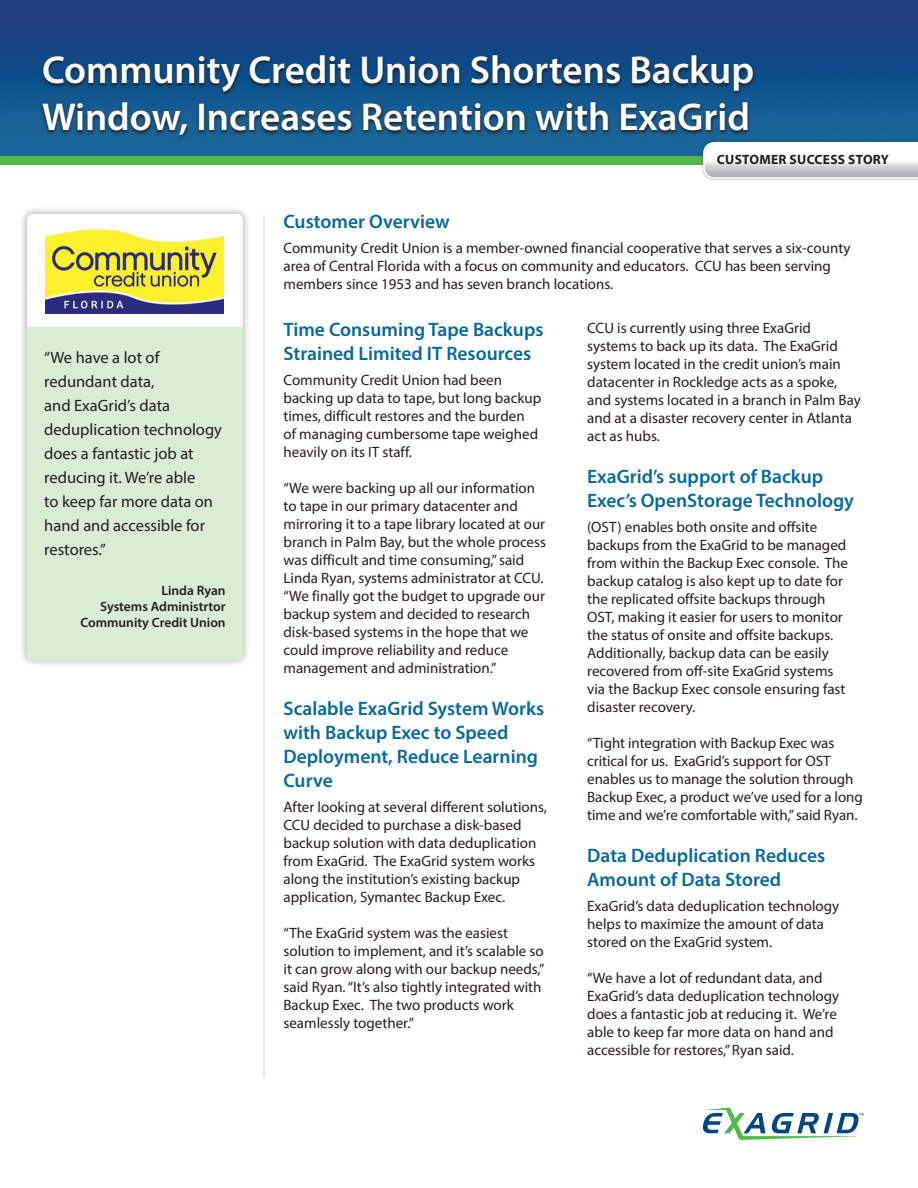
<style>
.page{position:relative;width:918px;height:1188px;background:#fff}
.page>*{position:absolute;margin:0;border:0;box-sizing:border-box;transform-origin:0 0}
.Headline{font:600 39px/46.8px "Myriad Pro";color:#fff}
.Blue_Paragraph_heade{font:600 19.5px/24px "Myriad Pro";color:#086899}
.Customer_Quote{font:16.5px/24px "Myriad Pro";color:#241e1b}
.Body_Copy{font:15px/18px "Myriad Pro";color:#241e1b}
.Quote_Author{font:600 13.5px "Myriad Pro";color:#241e1b}
.t1{font:700 13.5px "Myriad Pro";letter-spacing:.02em;color:#231f20}
</style>
<div class="page">
<img style="left:0;top:0;width:918px;height:156px">
<div style="left:0;top:156px;width:918px;height:8px;background:#51b948"></div>
<div style="left:700px;top:139px;width:218px;height:43px;background:#231f20;opacity:.4"></div>
<svg style="left:703px;top:142px;width:215px;height:37px"></svg>
<svg style="left:702px;top:1107px;width:162px;height:33px"></svg>
<div style="left:19px;top:206px;width:232px;height:462px;background:#231f20;opacity:.4"></div>
<div style="left:27px;top:214px;width:216px;height:446px;background:#fff;border-radius:7px"></div>
<div style="left:27px;top:327px;width:216px;height:333px;background:#dbecd4"></div>
<svg style="left:39px;top:55px;width:717px;height:85px;background:#164974"></svg>
<hr style="left:264px;top:214px;width:1px;height:864px;background:#d1d2d4">
<img style="left:46px;top:227px;width:177px;height:87px">
<p class="Headline" style="left:42px;top:46px;width:714px">Community Credit Union Shortens Backup<br>Window, Increases Retention with ExaGrid</p>
<p class="t1" style="left:717px;top:151px;width:174px">CUSTOMER SUCCESS STORY</p>
<p class="Customer_Quote" style="left:44px;top:345px;width:179px">“We have a lot of redundant data,<br>and ExaGrid’s data deduplication technology does a fantastic job at reducing it. We’re able<br>to keep far more data on hand and accessible for restores.”</p>
<p class="Quote_Author" style="left:161px;top:582px;width:66px">Linda Ryan</p>
<p class="Quote_Author" style="left:100px;top:598px;width:127px">Systems Administrtor</p>
<p class="Quote_Author" style="left:80px;top:614px;width:147px">Community Credit Union</p>
<p class="Blue_Paragraph_heade" style="left:284px;top:209px;width:168px">Customer Overview</p>
<p class="Body_Copy" style="left:284px;top:239px;width:569px">Community Credit Union is a member-owned financial cooperative that serves a six-county area of Central Florida with a focus on community and educators. CCU has been serving members since 1953 and has seven branch locations.</p>
<p class="Blue_Paragraph_heade" style="left:284px;top:317px;width:262px">Time Consuming Tape Backups<br>Strained Limited IT Resources</p>
<p class="Body_Copy" style="left:284px;top:371px;width:259px">Community Credit Union had been backing up data to tape, but long backup times, difficult restores and the burden<br>of managing cumbersome tape weighed heavily on its IT staff.</p>
<p class="Body_Copy" style="left:284px;top:479px;width:264px">“We were backing up all our information to tape in our primary datacenter and mirroring it to a tape library located at our branch in Palm Bay, but the whole process was difficult and time consuming,” said Linda Ryan, systems administrator at CCU. “We finally got the budget to upgrade our backup system and decided to research disk-based systems in the hope that we could improve reliability and reduce management and administration.”</p>
<p class="Blue_Paragraph_heade" style="left:284px;top:696px;width:262px">Scalable ExaGrid System Works with Backup Exec to Speed<br>Deployment, Reduce Learning<br>Curve</p>
<p class="Body_Copy" style="left:284px;top:798px;width:265px">After looking at several different solutions, CCU decided to purchase a disk-based backup solution with data deduplication from ExaGrid. The ExaGrid system works along the institution’s existing backup application, Symantec Backup Exec.</p>
<p class="Body_Copy" style="left:284px;top:924px;width:262px">“The ExaGrid system was the easiest solution to implement, and it’s scalable so it can grow along with our backup needs,” said Ryan. “It’s also tightly integrated with Backup Exec. The two products work seamlessly together.”</p>
<p class="Body_Copy" style="left:587px;top:319px;width:275px">CCU is currently using three ExaGrid systems to back up its data. The ExaGrid system located in the credit union’s main datacenter in Rockledge acts as a spoke, and systems located in a branch in Palm Bay and at a disaster recovery center in Atlanta act as hubs.</p>
<p class="Blue_Paragraph_heade" style="left:587px;top:464px;width:268px">ExaGrid’s support of Backup<br>Exec’s OpenStorage Technology</p>
<p class="Body_Copy" style="left:587px;top:518px;width:262px">(OST) enables both onsite and offsite backups from the ExaGrid to be managed from within the Backup Exec console. The backup catalog is also kept up to date for the replicated offsite backups through OST, making it easier for users to monitor the status of onsite and offsite backups.<br>Additionally, backup data can be easily recovered from off-site ExaGrid systems via the Backup Exec console ensuring fast disaster recovery.</p>
<p class="Body_Copy" style="left:587px;top:734px;width:277px">“Tight integration with Backup Exec was critical for us. ExaGrid’s support for OST enables us to manage the solution through Backup Exec, a product we’ve used for a long time and we’re comfortable with,” said Ryan.</p>
<p class="Blue_Paragraph_heade" style="left:587px;top:843px;width:240px">Data Deduplication Reduces<br>Amount of Data Stored</p>
<p class="Body_Copy" style="left:587px;top:896px;width:254px">ExaGrid’s data deduplication technology helps to maximize the amount of data stored on the ExaGrid system.</p>
<p class="Body_Copy" style="left:587px;top:968px;width:254px">“We have a lot of redundant data, and ExaGrid’s data deduplication technology does a fantastic job at reducing it. We’re able to keep far more data on hand and accessible for restores,” Ryan said.</p>
</div>
